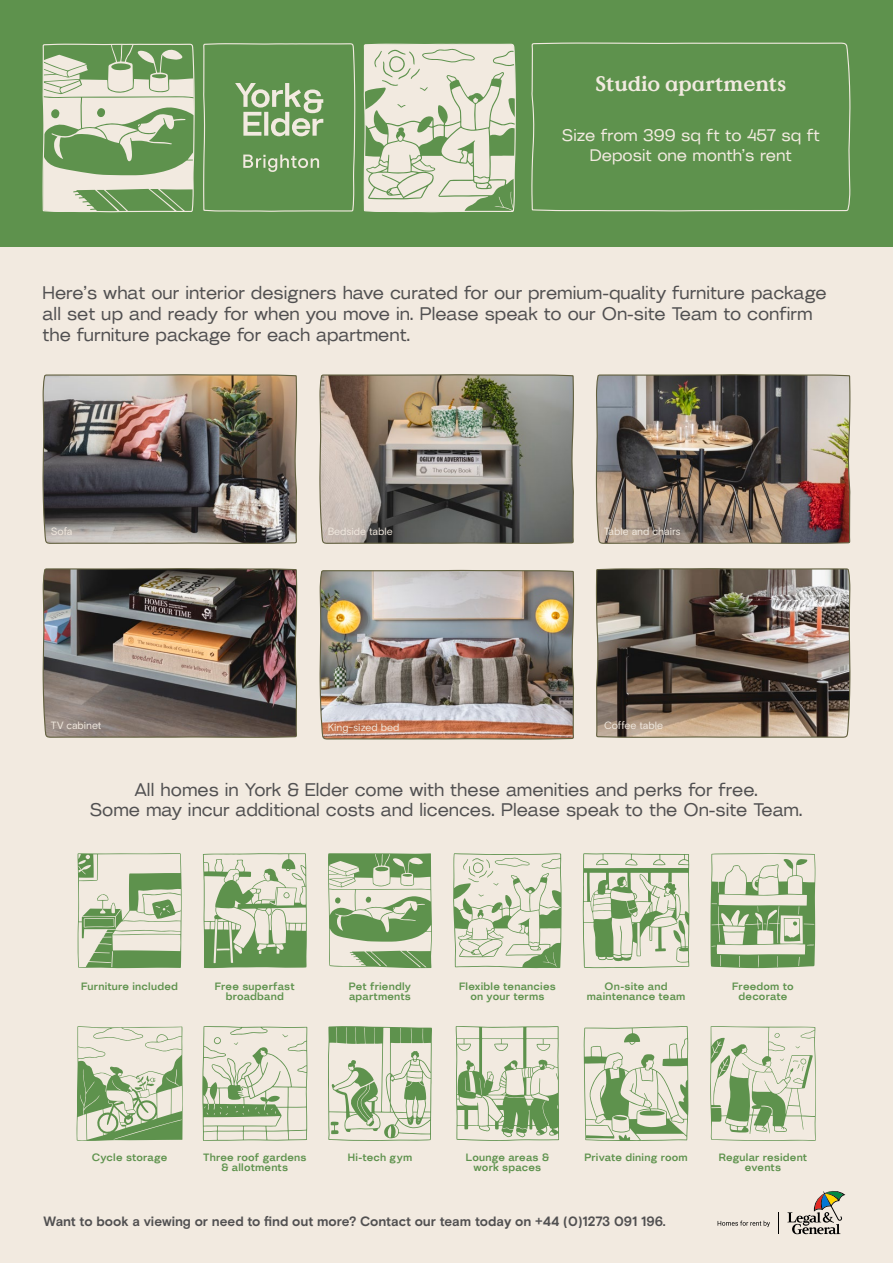
<style>
.page{position:relative;width:893px;height:1263px;background:#fff}
.page>*{position:absolute;margin:0;border:0;box-sizing:border-box;transform-origin:0 0}
.t1{font:700 21px "Value Serif Trial";color:#f2eae0}
.t2{font:500 18px/20.9px "Korbin";color:#515051}
.t3{font:500 16.5px/19.5px "Korbin";color:#f2eae0;text-align:center}
.t4{font:700 13.5px "Basis Grotesque Trial";letter-spacing:-.005em;color:#515051}
.t5{font:700 10.5px/10.5px "Korbin";letter-spacing:.02em;color:#5e924d;text-align:center}
.t6{font:10.5px "Basis Grotesque Trial";letter-spacing:-.005em;color:#f2eae0}
</style>
<div class="page">
<div style="left:0;top:247px;width:893px;height:1016px;background:#f2eae0"></div>
<img style="left:319px;top:569px;width:256px;height:171px">
<svg style="left:596px;top:444px;width:254px;height:7px;background:#8a8479"></svg>
<div style="left:0;top:0;width:893px;height:247px;background:#5e924d"></div>
<svg style="left:531px;top:42px;width:320px;height:402px"></svg>
<svg style="left:203px;top:43px;width:153px;height:169px"></svg>
<svg style="left:42px;top:43px;width:153px;height:170px"></svg>
<svg style="left:363px;top:43px;width:153px;height:170px"></svg>
<img style="left:42px;top:374px;width:256px;height:77px">
<img style="left:42px;top:451px;width:256px;height:287px">
<svg style="left:319px;top:257px;width:255px;height:287px"></svg>
<svg style="left:787px;top:1191px;width:58px;height:43px"></svg>
<svg style="left:778px;top:1212px;width:1px;height:22px"></svg>
<svg style="left:718px;top:1220px;width:52px;height:7px"></svg>
<svg style="left:78px;top:853px;width:104px;height:115px"></svg>
<svg style="left:203px;top:853px;width:104px;height:115px"></svg>
<svg style="left:328px;top:853px;width:104px;height:115px"></svg>
<svg style="left:453px;top:853px;width:109px;height:115px"></svg>
<svg style="left:583px;top:853px;width:106px;height:115px"></svg>
<svg style="left:710px;top:853px;width:105px;height:115px"></svg>
<svg style="left:77px;top:1026px;width:106px;height:115px"></svg>
<svg style="left:202px;top:1026px;width:105px;height:115px"></svg>
<svg style="left:328px;top:1026px;width:104px;height:115px"></svg>
<svg style="left:456px;top:1026px;width:103px;height:115px"></svg>
<svg style="left:584px;top:1026px;width:104px;height:115px"></svg>
<svg style="left:710px;top:1026px;width:106px;height:115px"></svg>
<img style="left:595px;top:451px;width:256px;height:287px">
<p class="t1" style="left:596px;top:75px;width:192px">Studio apartments</p>
<p class="t3" style="left:562px;top:126px;width:259px">Size from 399 sq ft to 457 sq ft<br>Deposit one month’s rent</p>
<p class="t2" style="left:43px;top:283px;width:786px">Here’s what our interior designers have curated for our premium-quality furniture package all set up and ready for when you move in. Please speak to our On-site Team to confirm the furniture package for each apartment.</p>
<p class="t6" style="left:51px;top:526px;width:23px">Sofa</p>
<p class="t6" style="left:51px;top:721px;width:52px">TV cabinet</p>
<p class="t6" style="left:328px;top:527px;width:67px">Bedside table</p>
<p class="t6" style="left:328px;top:723px;width:73px">King-sized bed</p>
<p class="t6" style="left:604px;top:526px;width:78px">Table and chairs</p>
<p class="t6" style="left:604px;top:721px;width:60px">Coffee table</p>
<p class="t2" style="left:90px;top:779px;width:715px;text-align:center">All homes in York &amp; Elder come with these amenities and perks for free.<br>Some may incur additional costs and licences. Please speak to the On-site Team.</p>
<p class="t5" style="left:81px;top:981px;width:98px">Furniture included</p>
<p class="t5" style="left:215px;top:981px;width:81px">Free superfast broadband</p>
<p class="t5" style="left:349px;top:981px;width:64px;text-align:left">Pet friendly apartments</p>
<p class="t5" style="left:459px;top:981px;width:98px">Flexible tenancies on your terms</p>
<p class="t5" style="left:587px;top:981px;width:100px">On-site and maintenance team</p>
<p class="t5" style="left:732px;top:981px;width:63px">Freedom to decorate</p>
<p class="t5" style="left:203px;top:1152px;width:105px">Three roof gardens &amp; allotments</p>
<p class="t5" style="left:466px;top:1152px;width:85px">Lounge areas &amp; work spaces</p>
<p class="t5" style="left:719px;top:1152px;width:90px">Regular resident events</p>
<p class="t5" style="left:92px;top:1152px;width:77px">Cycle storage</p>
<p class="t5" style="left:348px;top:1152px;width:66px">Hi-tech gym</p>
<p class="t5" style="left:584px;top:1152px;width:105px">Private dining room</p>
<p class="t4" style="left:44px;top:1215px;width:624px">Want to book a viewing or need to find out more? Contact our team today on +44 (0)1273 091 196.</p>
</div>
